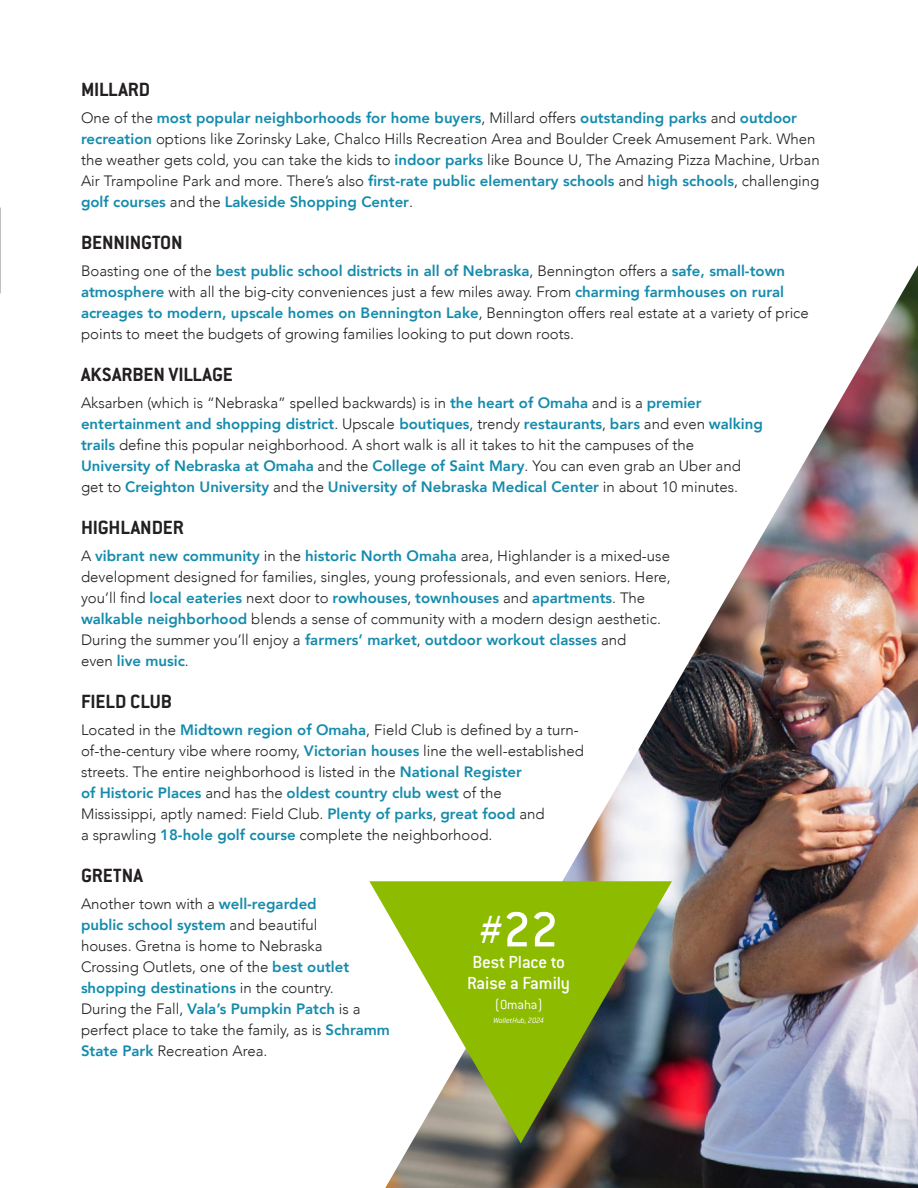
<style>
.page{position:relative;width:918px;height:1188px;background:#fff}
.page>*{position:absolute;margin:0;border:0;box-sizing:border-box;transform-origin:0 0}
.t1{font:500 54px "Conduit ITC Std";color:#fff}
.t2{font:700 21px "Conduit ITC Std";color:#231f20}
.t3{font:500 19.2px "Conduit ITC Std";letter-spacing:-.01em;color:#fff}
.t4{font:300 15px/21px "Avenir";color:#231f20}
.t5{font:300 14.4px "Conduit ITC Std";letter-spacing:-.02em;color:#fff}
.t6{font:italic 300 8.4px "Conduit ITC Std";letter-spacing:-.02em;color:#fff}
.s1{font-weight:800;color:#158bac}
.s2{font-size:43.2px}
</style>
<div class="page">
<img style="left:385px;top:265px;width:533px;height:923px">
<svg style="left:369px;top:881px;width:303px;height:262px"></svg>
<p class="t2" style="left:81px;top:77px;width:71px">MILLARD</p>
<p class="t4" style="left:81px;top:107px;width:740px">One of the <span class="s1">most popular neighborhoods for home buyers</span>, Millard offers <span class="s1">outstanding parks</span> and <span class="s1">outdoor recreation</span> options like Zorinsky Lake, Chalco Hills Recreation Area and Boulder Creek Amusement Park. When the weather gets cold, you can take the kids to <span class="s1">indoor parks</span> like Bounce U, The Amazing Pizza Machine, Urban Air Trampoline Park and more. There’s also <span class="s1">first-rate public elementary schools</span> and <span class="s1">high schools</span>, challenging <span class="s1">golf courses</span> and the <span class="s1">Lakeside Shopping Center</span>.</p>
<p class="t2" style="left:81px;top:230px;width:103px">BENNINGTON</p>
<p class="t4" style="left:81px;top:260px;width:729px">Boasting one of the <span class="s1">best public school districts in all of Nebraska</span>, Bennington offers a <span class="s1">safe, small-town atmosphere</span> with all the big-city conveniences just a few miles away. From <span class="s1">charming farmhouses on rural acreages to modern, upscale homes on Bennington Lake</span>, Bennington offers real estate at a variety of price points to meet the budgets of growing families looking to put down roots.</p>
<p class="t2" style="left:81px;top:362px;width:153px">AKSARBEN VILLAGE</p>
<p class="t4" style="left:81px;top:392px;width:683px">Aksarben (which is “Nebraska” spelled backwards) is in <span class="s1">the heart of Omaha</span> and is a <span class="s1">premier entertainment and shopping district</span>. Upscale <span class="s1">boutiques</span>, trendy <span class="s1">restaurants</span>, <span class="s1">bars</span> and even <span class="s1">walking trails</span> define this popular neighborhood. A short walk is all it takes to hit the campuses of the <span class="s1">University of Nebraska at Omaha</span> and the <span class="s1">College of Saint Mary</span>. You can even grab an Uber and get to <span class="s1">Creighton University</span> and the <span class="s1">University of Nebraska Medical Center</span> in about 10 minutes.</p>
<p class="t2" style="left:81px;top:515px;width:104px">HIGHLANDER</p>
<p class="t4" style="left:81px;top:545px;width:591px">A <span class="s1">vibrant new community</span> in the <span class="s1">historic North Omaha</span> area, Highlander is a mixed-use development designed for families, singles, young professionals, and even seniors. Here, you’ll find <span class="s1">local eateries</span> next door to <span class="s1">rowhouses</span>, <span class="s1">townhouses</span> and <span class="s1">apartments</span>. The <span class="s1">walkable neighborhood</span> blends a sense of community with a modern design aesthetic.<br>During the summer you’ll enjoy a <span class="s1">farmers’ market</span>, <span class="s1">outdoor workout classes</span> and<br>even <span class="s1">live music</span>.</p>
<p class="t2" style="left:81px;top:689px;width:93px">FIELD CLUB</p>
<p class="t4" style="left:81px;top:719px;width:504px">Located in the <span class="s1">Midtown region of Omaha</span>, Field Club is defined by a turn&shy;of-the-century vibe where roomy, <span class="s1">Victorian houses</span> line the well-established streets. The entire neighborhood is listed in the <span class="s1">National Register<br>of Historic Places</span> and has the <span class="s1">oldest country club west</span> of the<br>Mississippi, aptly named: Field Club. <span class="s1">Plenty of parks</span>, <span class="s1">great food</span> and<br>a sprawling <span class="s1">18-hole golf course</span> complete the neighborhood.</p>
<p class="t2" style="left:81px;top:863px;width:64px">GRETNA</p>
<p class="t4" style="left:81px;top:893px;width:310px">Another town with a <span class="s1">well-regarded<br>public school system</span> and beautiful<br>houses. Gretna is home to Nebraska<br>Crossing Outlets, one of the <span class="s1">best outlet shopping destinations</span> in the country.<br>During the Fall, <span class="s1">Vala’s Pumpkin Patch</span> is a perfect place to take the family, as is <span class="s1">Schramm State Park</span> Recreation Area.</p>
<p class="t1" style="left:479px;top:897px;width:81px"><span class="s2">#</span>22</p>
<p class="t3" style="left:472px;top:951px;width:94px">Best Place to</p>
<p class="t3" style="left:467px;top:972px;width:104px">Raise a Family</p>
<p class="t5" style="left:495px;top:996px;width:50px">(Omaha)</p>
<p class="t6" style="left:493px;top:1016px;width:52px">WalletHub, 2024</p>
</div>
